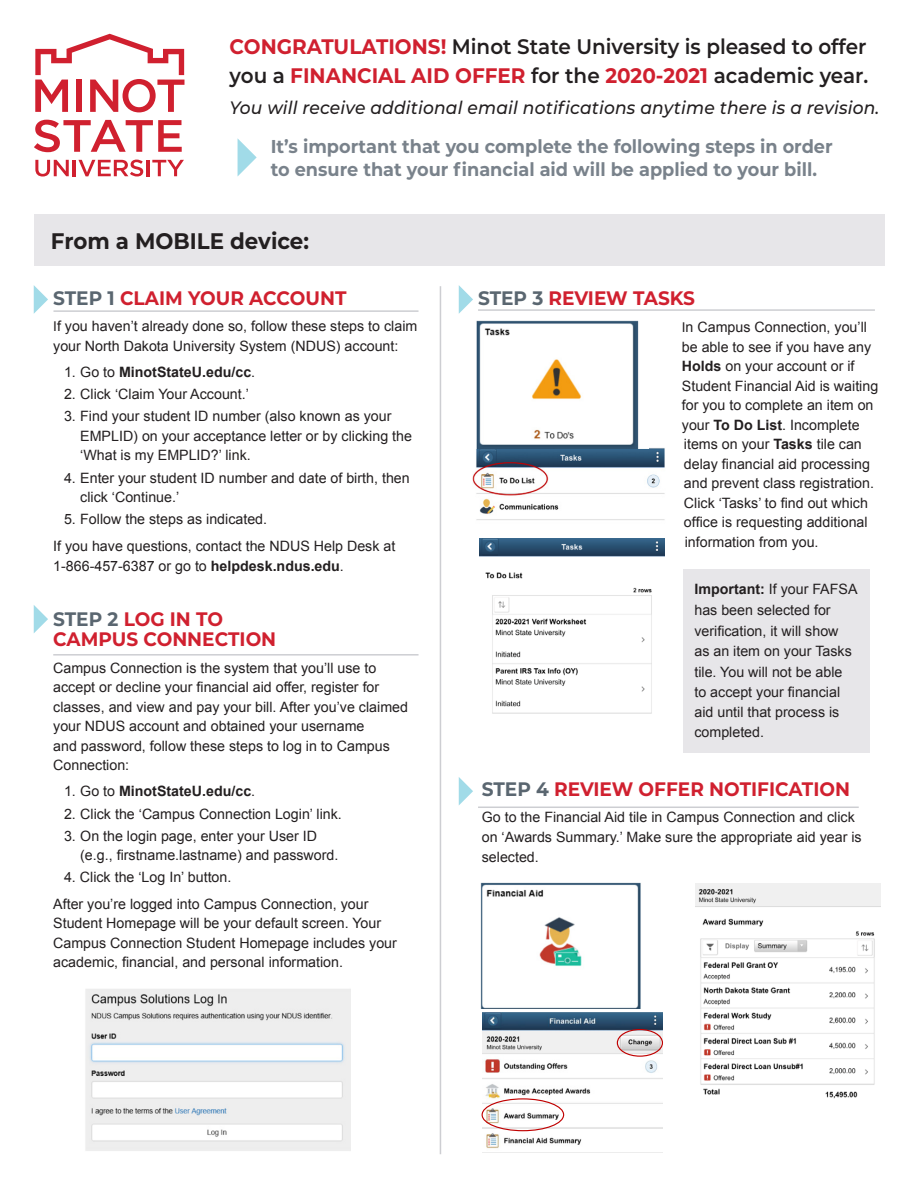
<style>
.page{position:relative;width:918px;height:1188px;background:#fff}
.page>*{position:absolute;margin:0;border:0;box-sizing:border-box;transform-origin:0 0}
.t1{font:700 22.5px "Montserrat";color:#231f20;scale:.95 1}
.t2{font:600 21px/28.5px "Montserrat";color:#231f20;scale:.95 1}
.green_header{font:700 19.5px/20.2px "Montserrat";color:#d0202f;scale:.95 1}
.Step_subhead{font:700 19.5px "Montserrat";color:#d0202f;scale:.95 1}
.t3{font:700 18.6px/23px "Montserrat";color:#79828b;scale:.95 1}
.t4{font:italic 500 18px "Montserrat";letter-spacing:.01em;color:#231f20;scale:.95 1}
.t5{font:14.25px/19.5px "Arial";color:#231f20}
.t6{font:700 14.25px "Arial";color:#231f20}
.t7{font:9.6px "Calibri";color:#000}
.t8{font:8.55px "Calibri";color:#000}
.s1{font-weight:700;color:#d0202f}
.s2{color:#5a6670}
.s3{font-size:13.5px}
.s4{font-weight:400}
.s5{font-weight:700}
</style>
<div class="page">
<img style="left:695px;top:883px;width:186px;height:216px">
<div style="left:34px;top:214px;width:850px;height:52px;background:#e7e6e9"></div>
<div style="left:684px;top:569px;width:186px;height:183px;background:#e7e6e9"></div>
<svg style="left:35px;top:34px;width:149px;height:78px"></svg>
<svg style="left:34px;top:120px;width:148px;height:32px"></svg>
<svg style="left:35px;top:160px;width:34px;height:17px"></svg>
<hr style="left:73px;top:160px;width:3px;height:16px;background:#d0202f">
<svg style="left:78px;top:160px;width:65px;height:16px"></svg>
<hr style="left:146px;top:160px;width:3px;height:16px;background:#d0202f">
<svg style="left:152px;top:160px;width:32px;height:16px"></svg>
<hr style="left:440px;top:286px;width:1px;height:868px;background:#cdced2">
<svg style="left:34px;top:285px;width:14px;height:29px"></svg>
<hr style="left:53px;top:310px;width:366px;height:2px;background:#cdced2">
<svg style="left:459px;top:285px;width:14px;height:29px"></svg>
<hr style="left:478px;top:309px;width:397px;height:2px;background:#cdced2">
<svg style="left:459px;top:777px;width:14px;height:28px"></svg>
<hr style="left:478px;top:807px;width:381px;height:1px;background:#cdced2">
<svg style="left:34px;top:605px;width:14px;height:28px"></svg>
<hr style="left:53px;top:654px;width:366px;height:2px;background:#cdced2">
<img style="left:473px;top:448px;width:192px;height:72px">
<img style="left:85px;top:989px;width:265px;height:162px">
<img style="left:480px;top:882px;width:161px;height:127px">
<svg style="left:238px;top:139px;width:19px;height:37px"></svg>
<img style="left:473px;top:321px;width:175px;height:128px">
<img style="left:479px;top:539px;width:185px;height:175px">
<img style="left:482px;top:1012px;width:181px;height:137px">
<div style="left:482px;top:1098px;width:82px;height:33px;border:1px solid #c00000;border-radius:50%"></div>
<div style="left:617px;top:1029px;width:46px;height:28px;border:1px solid #c00000;border-radius:50%"></div>
<p class="t2" style="left:230px;top:31px;width:674px"><span class="s1">CONGRATULATIONS!</span> Minot State University is pleased to offer you a <span class="s1">FINANCIAL AID OFFER</span> for the <span class="s1">2020-2021</span> academic year.</p>
<p class="t4" style="left:230px;top:95px;width:686px">You will receive additional email notifications anytime there is a revision.</p>
<p class="t3" style="left:271px;top:134px;width:593px">It’s important that you complete the following steps in order to ensure that your financial aid will be applied to your bill.</p>
<p class="t1" style="left:51px;top:224px;width:273px">From a MOBILE device:</p>
<p class="Step_subhead" style="left:53px;top:284px;width:310px"><span class="s2">STEP 1</span> CLAIM YOUR ACCOUNT</p>
<p class="t5" style="left:53px;top:317px;width:366px"><span class="s3">I</span>f you haven’t already done so, follow these steps to claim your North Dakota University System (NDUS) account:</p>
<p class="t6" style="left:64px;top:363px;width:193px"><span class="s4">1. Go to</span> MinotStateU.edu/cc<span class="s4">.</span></p>
<p class="t5" style="left:64px;top:385px;width:186px">2. Click ‘Claim Your Account.’</p>
<p class="t5" style="left:80px;top:407px;width:333px;text-indent:-16px">3. Find your student ID number (also known as your<br>EMPLID) on your acceptance letter or by clicking the ‘What is my EMPLID?’ link.</p>
<p class="t5" style="left:80px;top:468px;width:331px;text-indent:-16px">4. Enter your student ID number and date of birth, then click ‘Continue.’</p>
<p class="t5" style="left:64px;top:510px;width:205px">5. Follow the steps as indicated.</p>
<p class="t5" style="left:53px;top:536px;width:344px;line-height:20.2px">If you have questions, contact the NDUS Help Desk at<br>1-866-457-6387 or go to <span class="s5">helpdesk.ndus.edu</span>.</p>
<p class="green_header" style="left:53px;top:608px;width:236px"><span class="s2">STEP 2</span> LOG IN TO<br>CAMPUS CONNECTION</p>
<p class="t5" style="left:53px;top:658px;width:356px">Campus Connection is the system that you’ll use to accept or decline your financial aid offer, register for classes, and view and pay your bill. After you’ve claimed your NDUS account and obtained your username<br>and password, follow these steps to log in to Campus Connection:</p>
<p class="t6" style="left:64px;top:782px;width:193px"><span class="s4">1. Go to</span> MinotStateU.edu/cc<span class="s4">.</span></p>
<p class="t5" style="left:64px;top:804px;width:279px">2. Click the ‘Campus Connection Login’ link.</p>
<p class="t5" style="left:80px;top:826px;width:260px;text-indent:-16px">3. On the login page, enter your User ID (e.g., firstname.lastname) and password.</p>
<p class="t5" style="left:64px;top:868px;width:169px">4. Click the ‘Log In’ button.</p>
<p class="t5" style="left:53px;top:894px;width:345px">After you’re logged into Campus Connection, your Student Homepage will be your default screen. Your Campus Connection Student Homepage includes your academic, financial, and personal information.</p>
<p class="green_header" style="left:478px;top:287px;width:230px"><span class="s2">STEP 3</span> REVIEW TASKS</p>
<p class="t5" style="left:682px;top:317px;width:198px"><span class="s3">I</span>n Campus Connection, you’ll be able to see if you have any<br><span class="s5">Holds</span> on your account or if<br>Student Financial Aid is waiting for you to complete an item on your <span class="s5">To Do List</span>. Incomplete items on your <span class="s5">Tasks</span> tile can delay financial aid processing and prevent class registration.<br>Click ‘Tasks’ to find out which office is requesting additional information from you.</p>
<p class="t5" style="left:694px;top:579px;width:165px;line-height:20.4px"><span class="s5">Important:</span> If your FAFSA has been selected for verification, it will show<br>as an item on your Tasks tile. You will not be able to accept your financial aid until that process is completed.</p>
<p class="t8" style="left:482px;top:779px;width:23px">Step 3</p>
<p class="green_header" style="left:482px;top:778px;width:389px"><span class="s2">STEP 4</span> REVIEW OFFER NOTIFICATION</p>
<p class="t5" style="left:482px;top:807px;width:381px">Go to the Financial Aid tile in Campus Connection and click on ‘Awards Summary.’ Make sure the appropriate aid year is selected.</p>
<p class="t7" style="left:495px;top:855px;width:26px">Step 4</p>
</div>
